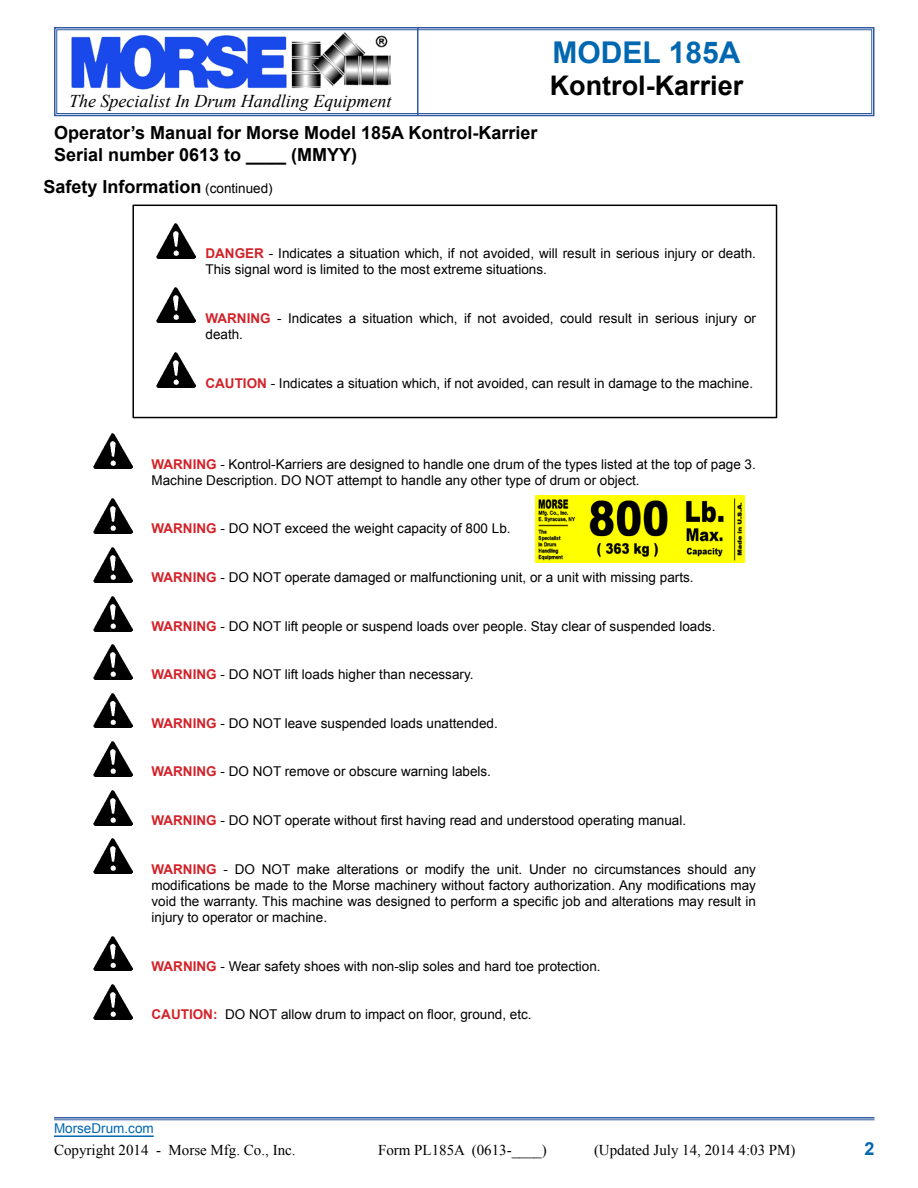
<style>
.page{position:relative;width:918px;height:1188px;background:#fff}
.page>*{position:absolute;margin:0;border:0;box-sizing:border-box;transform-origin:0 0}
.t1{font:700 30px "Arial";color:#0067b1}
.t2{font:700 27px "Arial";color:#000}
.t3{font:700 18px/21.6px "Arial";color:#000}
.t4{font:italic 18px "Times New Roman";color:#000}
.t5{font:700 18px "Arial";color:#0067b1}
.t6{font:15px "Times New Roman";color:#000}
.t7{font:13.5px/16.2px "Arial";color:#000}
.t8{font:13.5px "Arial";color:#0067b1}
.s1{font-weight:400;font-size:13.5px}
.s2{font-weight:700;color:#d2232a}
</style>
<div class="page">
<div style="left:132px;top:205px;width:645px;height:213px;border:2px solid #000"></div>
<img style="left:157px;top:223px;width:39px;height:35px">
<img style="left:157px;top:288px;width:39px;height:35px">
<img style="left:157px;top:353px;width:39px;height:35px">
<img style="left:94px;top:434px;width:38px;height:34px">
<img style="left:94px;top:499px;width:38px;height:35px">
<img style="left:94px;top:547px;width:38px;height:35px">
<img style="left:94px;top:693px;width:38px;height:35px">
<img style="left:94px;top:742px;width:38px;height:35px">
<img style="left:94px;top:596px;width:38px;height:35px">
<img style="left:94px;top:645px;width:38px;height:34px">
<img style="left:94px;top:790px;width:38px;height:35px">
<img style="left:94px;top:839px;width:38px;height:35px">
<img style="left:94px;top:936px;width:38px;height:35px">
<img style="left:94px;top:985px;width:38px;height:34px">
<img style="left:536px;top:495px;width:208px;height:68px">
<svg style="left:54px;top:27px;width:821px;height:90px"></svg>
<div style="left:56px;top:29px;width:816px;height:85px;border:1px solid #2f5a9f"></div>
<hr style="left:417px;top:28px;width:1px;height:88px;background:#2f5a9f">
<hr style="left:54px;top:1135px;width:100px;height:2px;background:#0067b1">
<hr style="left:54px;top:1117px;width:820px;height:2px;background:#2f5a9f">
<hr style="left:54px;top:1120px;width:820px;height:1px;background:#2f5a9f">
<h3 class="t4" style="left:69px;top:89px;width:324px">The Specialist In Drum Handling Equipment</h3>
<h3 class="t3" style="left:54px;top:122px;width:485px">Operator’s Manual for Morse Model 185A Kontrol-Karrier<br>Serial number 0613 to ____ (MMYY)</h3>
<h3 class="t3" style="left:44px;top:177px;width:231px">Safety Information <span class="s1">(continued)</span></h3>
<h1 class="t1" style="left:553px;top:33px;width:189px">MODEL 185A</h1>
<h2 class="t2" style="left:550px;top:68px;width:195px">Kontrol-Karrier</h2>
<p class="t7" style="left:206px;top:245px;width:552px"><span class="s2">DANGER</span> - Indicates a situation which, if not avoided, will result in serious injury or death.<br>This signal word is limited to the most extreme situations.</p>
<p class="t7" style="left:206px;top:310px;width:552px"><span class="s2">WARNING</span> - Indicates a situation which, if not avoided, could result in serious injury or death.</p>
<p class="t7" style="left:206px;top:375px;width:549px"><span class="s2">CAUTION</span> - Indicates a situation which, if not avoided, can result in damage to the machine.</p>
<p class="t7" style="left:152px;top:456px;width:606px"><span class="s2">WARNING</span> - Kontrol-Karriers are designed to handle one drum of the types listed at the top of page 3.<br>Machine Description. DO NOT attempt to handle any other type of drum or object.</p>
<p class="t7" style="left:152px;top:521px;width:361px"><span class="s2">WARNING</span> - DO NOT exceed the weight capacity of 800 Lb.</p>
<p class="t7" style="left:152px;top:569px;width:544px"><span class="s2">WARNING</span> - DO NOT operate damaged or malfunctioning unit, or a unit with missing parts.</p>
<p class="t7" style="left:152px;top:618px;width:565px"><span class="s2">WARNING</span> - DO NOT lift people or suspend loads over people. Stay clear of suspended loads.</p>
<p class="t7" style="left:152px;top:666px;width:324px"><span class="s2">WARNING</span> - DO NOT lift loads higher than necessary.</p>
<p class="t7" style="left:152px;top:715px;width:348px"><span class="s2">WARNING</span> - DO NOT leave suspended loads unattended.</p>
<p class="t7" style="left:152px;top:764px;width:341px"><span class="s2">WARNING</span> - DO NOT remove or obscure warning labels.</p>
<p class="t7" style="left:152px;top:812px;width:536px"><span class="s2">WARNING</span> - DO NOT operate without first having read and understood operating manual.</p>
<p class="t7" style="left:152px;top:861px;width:606px;text-align:justify"><span class="s2">WARNING</span> - DO NOT make alterations or modify the unit. Under no circumstances should any modifications be made to the Morse machinery without factory authorization. Any modifications may void the warranty. This machine was designed to perform a specific job and alterations may result in injury to operator or machine.</p>
<p class="t7" style="left:152px;top:958px;width:451px"><span class="s2">WARNING</span> - Wear safety shoes with non-slip soles and hard toe protection.</p>
<p class="t7" style="left:152px;top:1007px;width:382px"><span class="s2">CAUTION:</span> DO NOT allow drum to impact on floor, ground, etc.</p>
<p class="t8" style="left:54px;top:1120px;width:101px">MorseDrum.com</p>
<p class="t6" style="left:54px;top:1140px;width:243px">Copyright 2014 - Morse Mfg. Co., Inc.</p>
<p class="t6" style="left:378px;top:1140px;width:170px">Form PL185A (0613-____)</p>
<p class="t6" style="left:594px;top:1140px;width:203px">(Updated July 14, 2014 4:03 PM)</p>
<h3 class="t5" style="left:864px;top:1136px;width:12px">2</h3>
</div>
